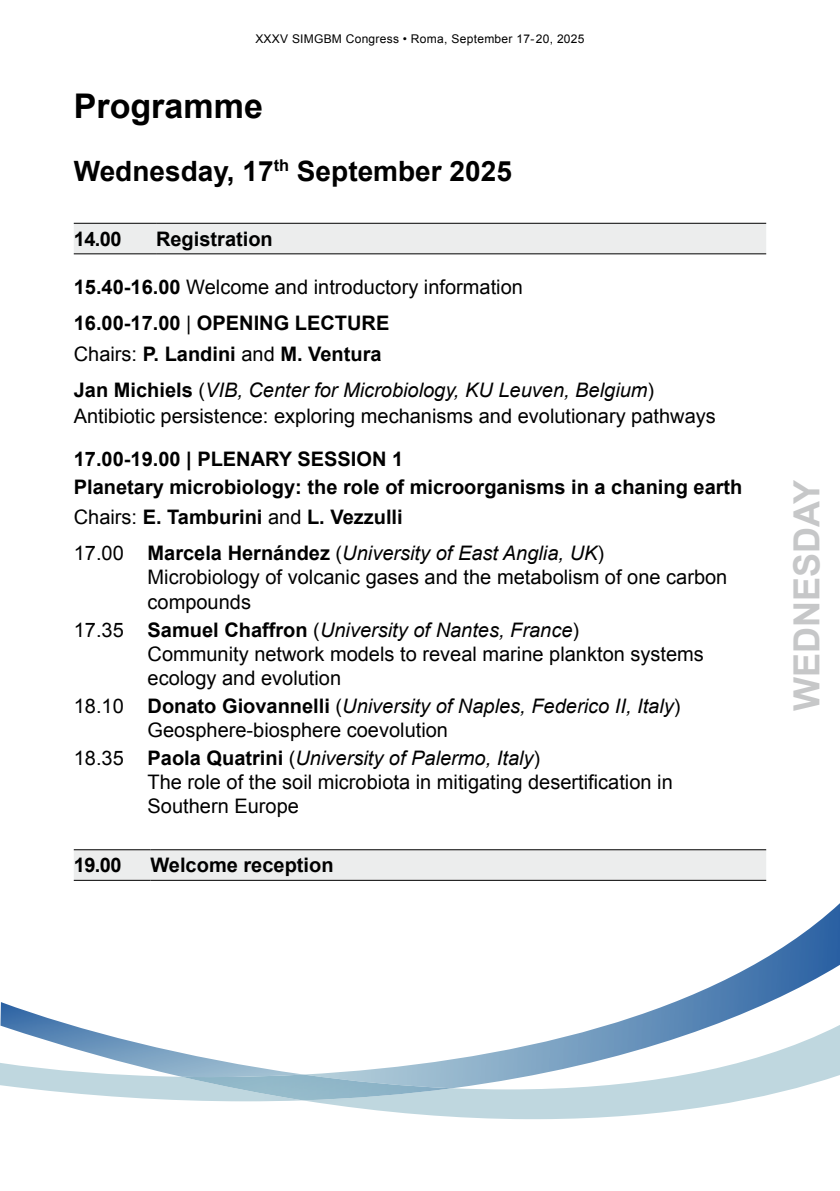
<style>
.page{position:relative;width:840px;height:1191px;background:#fff}
.page>*{position:absolute;margin:0;border:0;box-sizing:border-box;transform-origin:0 0}
.t1{font:700 36px "Arial";color:#c6c7c8}
.t2{font:700 34px "Arial";color:#000}
.t3{font:700 28px "Arial";color:#000}
.t4{font:20px/24px "Arial";color:#000}
.t5{font:700 20px/36px "Arial";color:#000}
.t6{font:italic 20px/36px "Arial";color:#000}
.t7{font:12px "Arial";letter-spacing:.025em;color:#000}
.s1{font-weight:400}
.s2{font-style:normal}
.s3{font-weight:700;font-style:normal}
.s4{font-weight:400;font-style:italic}
.s5{font-weight:700}
.s6{font-style:italic}
</style>
<div class="page">
<div style="left:74px;top:224px;width:691px;height:29px;background:#eceded"></div>
<hr style="left:74px;top:223px;width:82px;height:1px;background:#000">
<hr style="left:74px;top:253px;width:82px;height:1px;background:#000">
<hr style="left:156px;top:223px;width:609px;height:1px;background:#000">
<hr style="left:156px;top:253px;width:609px;height:1px;background:#000">
<div style="left:74px;top:850px;width:691px;height:30px;background:#eceded"></div>
<hr style="left:74px;top:849px;width:76px;height:1px;background:#000">
<hr style="left:74px;top:880px;width:76px;height:1px;background:#000">
<hr style="left:150px;top:849px;width:615px;height:1px;background:#000">
<hr style="left:150px;top:880px;width:615px;height:1px;background:#000">
<img style="left:222px;top:1101px;width:516px;height:18px">
<img style="left:0;top:904px;width:839px;height:197px">
<img style="left:182px;top:1074px;width:270px;height:26px">
<p class="t7" style="left:255px;top:31px;width:330px">XXXV SIMGBM Congress • Roma, September 17-20, 2025</p>
<h2 class="t2" style="left:74px;top:84px;width:190px">Programme</h2>
<h3 class="t3" style="left:74px;top:152px;width:439px">Wednesday, 17<sup>th</sup> September 2025</h3>
<p class="t5" style="left:74px;top:221px;width:49px">14.00</p>
<p class="t5" style="left:156px;top:221px;width:118px">Registration</p>
<p class="t5" style="left:74px;top:269px;width:450px">15.40-16.00 <span class="s1">Welcome and introductory information<br></span>16.00-17.00 <span class="s1">|</span> OPENING LECTURE</p>
<p class="t6" style="left:74px;top:336px;width:581px"><span class="s2">Chairs:</span> <span class="s3">P. Landini</span> <span class="s2">and</span> <span class="s3">M. Ventura<br>Jan Michiels</span> <span class="s2">(</span>VIB, Center for Microbiology, KU Leuven, Belgium<span class="s2">)</span></p>
<p class="t4" style="left:74px;top:404px;width:643px">Antibiotic persistence: exploring mechanisms and evolutionary pathways</p>
<p class="t5" style="left:74px;top:445px;width:669px;line-height:28px">17.00-19.00 | PLENARY SESSION 1<br>Planetary microbiology: the role of microorganisms in a chaning earth</p>
<p class="t5" style="left:74px;top:500px;width:531px"><span class="s1">Chairs:</span> E. Tamburini <span class="s1">and</span> L. Vezzulli<br><span class="s1">17.00</span> Marcela Hernández <span class="s1">(</span><span class="s4">University of East Anglia, UK</span><span class="s1">)</span></p>
<p class="t4" style="left:147px;top:565px;width:581px">Microbiology of volcanic gases and the metabolism of one carbon compounds</p>
<p class="t4" style="left:147px;top:617px;width:557px;text-indent:-74px">17.35 <span class="s5">Samuel Chaffron</span> (<span class="s6">University of Nantes, France</span>)<br>Community network models to reveal marine plankton systems ecology and evolution</p>
<p class="t4" style="left:147px;top:693px;width:534px;text-indent:-74px">18.10 <span class="s5">Donato Giovannelli</span> (<span class="s6">University of Naples, Federico II, Italy</span>)<br>Geosphere-biosphere coevolution</p>
<p class="t4" style="left:147px;top:745px;width:526px;text-indent:-74px">18.35 <span class="s5">Paola Quatrini</span> (<span class="s6">University of Palermo, Italy</span>)<br>The role of the soil microbiota in mitigating desertification in<br>Southern Europe</p>
<p class="t5" style="left:74px;top:848px;width:49px">19.00</p>
<p class="t5" style="left:150px;top:848px;width:185px">Welcome reception</p>
<h1 class="t1" style="left:782px;top:710px;width:232px;rotate:-90deg">WEDNESDAY</h1>
</div>
